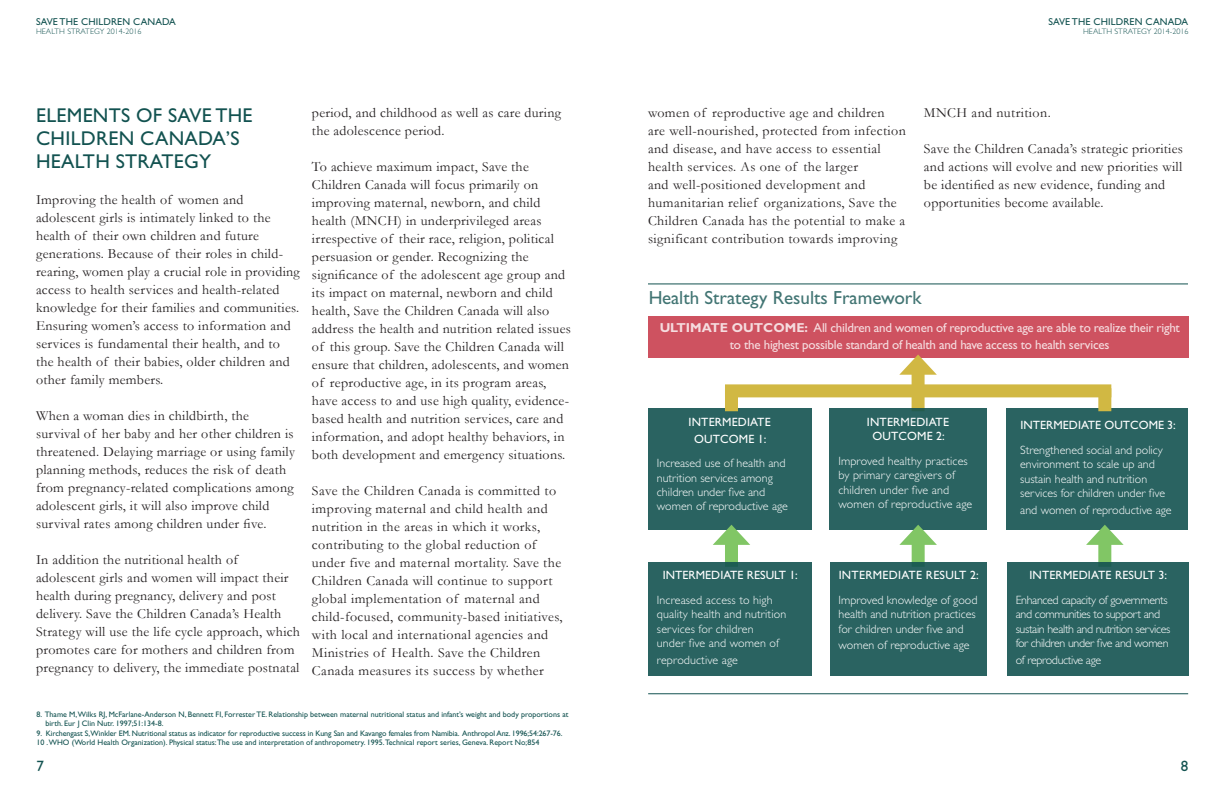
<style>
.page{position:relative;width:1224px;height:792px;background:#fff}
.page>*{position:absolute;margin:0;border:0;box-sizing:border-box;transform-origin:0 0}
.t1{font:20px/23px "Gill Sans";letter-spacing:.015em;color:#125250}
.t2{font:19px "Gill Sans";color:#125250}
.t3{font:15px "Gill Sans";color:#125250}
.t4{font:14px/18px "Garamond";letter-spacing:.02em;color:#231f20}
.t5{font:13px/17px "Gill Sans";letter-spacing:-.02em;color:#fff;text-align:center}
.t6{font:300 12px/14.4px "Gill Sans";color:#fff}
.t7{font:300 12px/14.4px "Gill Sans";letter-spacing:-.03em;color:#fff}
.t8{font:12px/14.4px "Gill Sans";letter-spacing:.015em;color:#fff;text-align:center}
.t9{font:10px "Gill Sans";letter-spacing:.015em;color:#125250}
.t10{font:8px "Gill Sans";color:#125250}
.t11{font:300 8px "Gill Sans";letter-spacing:.015em;color:#125250}
.s1{font-weight:700}
</style>
<div class="page">
<div style="left:648px;top:316px;width:540px;height:41px;background:#ce5260"></div>
<div style="left:912px;top:367px;width:13px;height:44px;background:#d1b843"></div>
<svg style="left:899px;top:355px;width:38px;height:20px"></svg>
<div style="left:829px;top:409px;width:158px;height:121px;background:#2a6361"></div>
<div style="left:648px;top:409px;width:163px;height:121px;background:#2a6361"></div>
<div style="left:1007px;top:409px;width:181px;height:121px;background:#2a6361"></div>
<div style="left:725px;top:384px;width:386px;height:13px;background:#d1b843"></div>
<div style="left:725px;top:388px;width:13px;height:23px;background:#d1b843"></div>
<div style="left:1098px;top:388px;width:13px;height:23px;background:#d1b843"></div>
<div style="left:725px;top:537px;width:13px;height:30px;background:#81c665"></div>
<svg style="left:713px;top:525px;width:37px;height:20px"></svg>
<div style="left:912px;top:537px;width:13px;height:30px;background:#81c665"></div>
<svg style="left:899px;top:525px;width:38px;height:20px"></svg>
<div style="left:1098px;top:537px;width:13px;height:30px;background:#81c665"></div>
<svg style="left:1086px;top:525px;width:38px;height:20px"></svg>
<div style="left:648px;top:562px;width:163px;height:113px;background:#2a6361"></div>
<div style="left:830px;top:562px;width:157px;height:113px;background:#2a6361"></div>
<div style="left:1007px;top:562px;width:181px;height:113px;background:#2a6361"></div>
<hr style="left:648px;top:694px;width:540px;height:1px;background:#125250">
<hr style="left:648px;top:284px;width:540px;height:1px;background:#125250">
<p class="t9" style="left:36px;top:15px;width:141px">SAVE THE CHILDREN CANADA</p>
<p class="t11" style="left:36px;top:27px;width:107px">HEALTH STRATEGY 2014-2016</p>
<p class="t1" style="left:36px;top:104px;width:218px">ELEMENTS OF SAVE THE<br>CHILDREN CANADA’S<br>HEALTH STRATEGY</p>
<p class="t4" style="left:36px;top:190px;width:265px">Improving the health of women and adolescent girls is intimately linked to the health of their own children and future generations. Because of their roles in child&shy;rearing, women play a crucial role in providing access to health services and health-related knowledge for their families and communities.<br>Ensuring women’s access to information and services is fundamental their health, and to the health of their babies, older children and other family members.</p>
<p class="t4" style="left:36px;top:406px;width:260px">When a woman dies in childbirth, the survival of her baby and her other children is threatened. Delaying marriage or using family planning methods, reduces the risk of death from pregnancy-related complications among adolescent girls, it will also improve child survival rates among children under five.</p>
<p class="t4" style="left:36px;top:550px;width:265px">In addition the nutritional health of adolescent girls and women will impact their health during pregnancy, delivery and post delivery. Save the Children Canada’s Health Strategy will use the life cycle approach, which promotes care for mothers and children from pregnancy to delivery, the immediate postnatal</p>
<p class="t4" style="left:312px;top:103px;width:251px">period, and childhood as well as care during the adolescence period.</p>
<p class="t4" style="left:312px;top:157px;width:261px">To achieve maximum impact, Save the Children Canada will focus primarily on improving maternal, newborn, and child health (MNCH) in underprivileged areas irrespective of their race, religion, political persuasion or gender. Recognizing the significance of the adolescent age group and its impact on maternal, newborn and child health, Save the Children Canada will also address the health and nutrition related issues of this group. Save the Children Canada will ensure that children, adolescents, and women of reproductive age, in its program areas, have access to and use high quality, evidence&shy;based health and nutrition services, care and information, and adopt healthy behaviors, in both development and emergency situations.</p>
<p class="t4" style="left:312px;top:482px;width:252px">Save the Children Canada is committed to improving maternal and child health and nutrition in the areas in which it works, contributing to the global reduction of under five and maternal mortality. Save the Children Canada will continue to support global implementation of maternal and child-focused, community-based initiatives, with local and international agencies and Ministries of Health. Save the Children Canada measures its success by whether</p>
<p class="t10" style="left:36px;top:709px;width:534px">8. Thame M,Wilks RJ, McFarlane-Anderson N, Bennett FI, Forrester TE. Relationship between maternal nutritional status and infant’s weight and body proportions at</p>
<p class="t10" style="left:45px;top:719px;width:120px">birth. Eur J Clin Nutr. 1997;51:134-8.</p>
<p class="t10" style="left:36px;top:729px;width:528px">9. Kirchengast S,Winkler EM. Nutritional status as indicator for reproductive success in Kung San and Kavango females from Namibia. Anthropol Anz. 1996;54:267-76.</p>
<p class="t10" style="left:36px;top:738px;width:504px">10 .WHO (World Health Organization). Physical status:The use and interpretation of anthropometry. 1995.Technical report series, Geneva. Report No;854</p>
<p class="t9" style="left:1048px;top:15px;width:141px">SAVE THE CHILDREN CANADA</p>
<p class="t11" style="left:1083px;top:27px;width:107px">HEALTH STRATEGY 2014-2016</p>
<p class="t4" style="left:648px;top:103px;width:259px">women of reproductive age and children<br>are well-nourished, protected from infection and disease, and have access to essential health services. As one of the larger<br>and well-positioned development and humanitarian relief organizations, Save the Children Canada has the potential to make a significant contribution towards improving</p>
<p class="t4" style="left:924px;top:103px;width:128px">MNCH and nutrition.</p>
<p class="t4" style="left:924px;top:139px;width:260px">Save the Children Canada’s strategic priorities and actions will evolve and new priorities will be identified as new evidence, funding and opportunities become available.</p>
<h2 class="t2" style="left:648px;top:286px;width:275px">Health Strategy Results Framework</h2>
<p class="t5" style="left:659px;top:319px;width:522px"><span class="s1">ULTIMATE OUTCOME:</span> All children and women of reproductive age are able to realize their right to the highest possible standard of health and have access to health services</p>
<p class="t8" style="left:689px;top:414px;width:84px;line-height:16.8px">INTERMEDIATE<br>OUTCOME 1:</p>
<p class="t6" style="left:657px;top:456px;width:133px">Increased use of health and nutrition services among children under five and women of reproductive age</p>
<p class="t8" style="left:663px;top:568px;width:137px">INTERMEDIATE RESULT 1:</p>
<p class="t6" style="left:657px;top:593px;width:131px">Increased access to high quality health and nutrition services for children<br>under five and women of</p>
<p class="t6" style="left:657px;top:653px;width:83px">reproductive age</p>
<p class="t8" style="left:867px;top:415px;width:84px">INTERMEDIATE<br>OUTCOME 2:</p>
<p class="t6" style="left:838px;top:454px;width:135px">Improved healthy practices by primary caregivers of children under five and women of reproductive age</p>
<p class="t8" style="left:839px;top:568px;width:142px">INTERMEDIATE RESULT 2:</p>
<p class="t6" style="left:839px;top:593px;width:140px">Improved knowledge of good health and nutrition practices for children under five and</p>
<p class="t6" style="left:839px;top:638px;width:133px">women of reproductive age</p>
<p class="t8" style="left:1020px;top:418px;width:157px">INTERMEDIATE OUTCOME 3:</p>
<p class="t6" style="left:1020px;top:443px;width:147px">Strengthened social and policy environment to scale up and sustain health and nutrition services for children under five</p>
<p class="t6" style="left:1020px;top:503px;width:153px">and women of reproductive age</p>
<p class="t8" style="left:1029px;top:568px;width:139px">INTERMEDIATE RESULT 3:</p>
<p class="t7" style="left:1016px;top:593px;width:156px">Enhanced capacity of governments and communities to support and sustain health and nutrition services for children under five and women</p>
<p class="t7" style="left:1016px;top:653px;width:87px">of reproductive age</p>
<p class="t3" style="left:36px;top:758px;width:9px">7</p>
<p class="t3" style="left:1181px;top:758px;width:9px">8</p>
</div>
